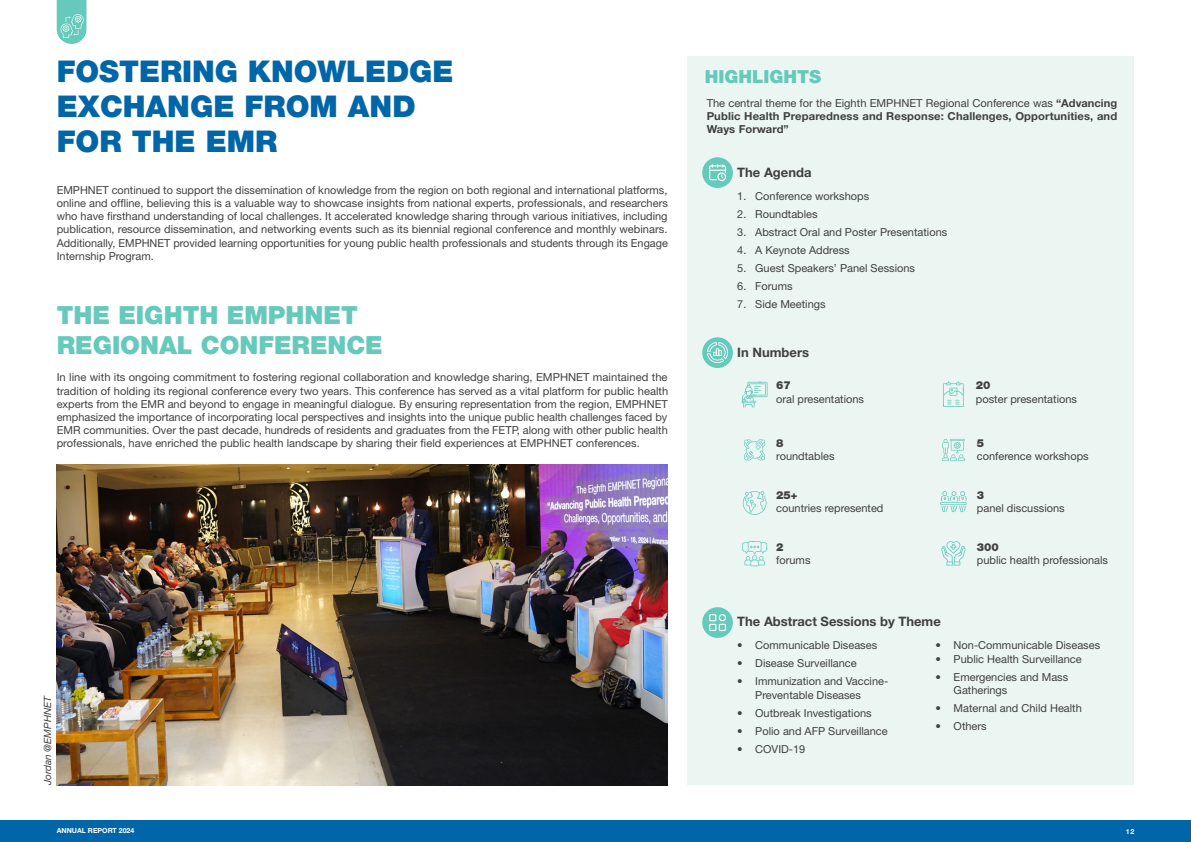
<style>
.page{position:relative;width:1191px;height:842px;background:#fff}
.page>*{position:absolute;margin:0;border:0;box-sizing:border-box;transform-origin:0 0}
.t1{font:900 30px/35px "Helvetica Neue LT Pro";color:#0066a8}
.t2{font:900 25px/30px "Helvetica Neue LT Pro";color:#65c9bb}
.t3{font:900 18px "Helvetica Neue LT Pro";color:#65c9bb}
.t4{font:700 13px "Helvetica Neue LT Pro";color:#404040}
.t5{font:11px/13.2px "Helvetica Neue LT Pro";color:#404040;text-align:justify}
.t6{font:700 11px/13.2px "Helvetica Neue LT Pro";letter-spacing:.01em;color:#404040;text-align:justify}
.t7{font:900 11px "Helvetica Neue LT Pro";color:#404040}
.t8{font:italic 10px "Helvetica Neue LT Pro";color:#404040}
.t9{font:700 7px "Helvetica Neue LT Pro";color:#fff}
.s1{font-weight:400}
</style>
<div class="page">
<div style="left:0;top:820px;width:1191px;height:22px;background:#0066a8"></div>
<img style="left:57px;top:465px;width:611px;height:320px">
<div style="left:687px;top:57px;width:447px;height:728px;background:#ebf5f2"></div>
<div style="left:702px;top:157px;width:31px;height:31px;background:#65c9bb;border-radius:50%"></div>
<div style="left:702px;top:607px;width:31px;height:31px;background:#65c9bb;border-radius:50%"></div>
<svg style="left:709px;top:164px;width:17px;height:17px"></svg>
<svg style="left:709px;top:614px;width:17px;height:17px"></svg>
<svg style="left:57px;top:0;width:29px;height:44px"></svg>
<div style="left:702px;top:337px;width:31px;height:31px;background:#65c9bb;border-radius:50%"></div>
<svg style="left:707px;top:342px;width:21px;height:21px"></svg>
<svg style="left:741px;top:382px;width:26px;height:26px"></svg>
<svg style="left:744px;top:439px;width:21px;height:21px"></svg>
<svg style="left:942px;top:439px;width:22px;height:22px"></svg>
<svg style="left:940px;top:491px;width:26px;height:22px"></svg>
<svg style="left:742px;top:541px;width:25px;height:25px"></svg>
<svg style="left:743px;top:491px;width:23px;height:24px"></svg>
<svg style="left:943px;top:381px;width:20px;height:26px"></svg>
<svg style="left:941px;top:541px;width:24px;height:24px"></svg>
<h1 class="t1" style="left:57px;top:53px;width:398px">FOSTERING KNOWLEDGE<br>EXCHANGE FROM AND<br>FOR THE EMR</h1>
<p class="t5" style="left:57px;top:183px;width:612px">EMPHNET continued to support the dissemination of knowledge from the region on both regional and international platforms, online and offline, believing this is a valuable way to showcase insights from national experts, professionals, and researchers who have firsthand understanding of local challenges. It accelerated knowledge sharing through various initiatives, including publication, resource dissemination, and networking events such as its biennial regional conference and monthly webinars.<br>Additionally, EMPHNET provided learning opportunities for young public health professionals and students through its Engage Internship Program.</p>
<h2 class="t2" style="left:57px;top:300px;width:328px">THE EIGHTH EMPHNET<br>REGIONAL CONFERENCE</h2>
<p class="t5" style="left:57px;top:371px;width:613px">In line with its ongoing commitment to fostering regional collaboration and knowledge sharing, EMPHNET maintained the tradition of holding its regional conference every two years. This conference has served as a vital platform for public health experts from the EMR and beyond to engage in meaningful dialogue. By ensuring representation from the region, EMPHNET emphasized the importance of incorporating local perspectives and insights into the unique public health challenges faced by EMR communities. Over the past decade, hundreds of residents and graduates from the FETP, along with other public health professionals, have enriched the public health landscape by sharing their field experiences at EMPHNET conferences.</p>
<p class="t8" style="left:41px;top:785px;width:91px;rotate:-90deg">Jordan @EMPHNET</p>
<h3 class="t3" style="left:704px;top:66px;width:118px">HIGHLIGHTS</h3>
<p class="t6" style="left:706px;top:96px;width:412px"><span class="s1">The central theme for the Eighth EMPHNET Regional Conference was</span> “Advancing Public Health Preparedness and Response: Challenges, Opportunities, and Ways Forward”</p>
<p class="t4" style="left:737px;top:164px;width:76px">The Agenda</p>
<p class="t5" style="left:737px;top:189px;width:133px">1. Conference workshops</p>
<p class="t5" style="left:737px;top:207px;width:82px">2. Roundtables</p>
<p class="t5" style="left:737px;top:225px;width:211px">3. Abstract Oral and Poster Presentations</p>
<p class="t5" style="left:737px;top:243px;width:114px">4. A Keynote Address</p>
<p class="t5" style="left:737px;top:261px;width:179px">5. Guest Speakers’ Panel Sessions</p>
<p class="t5" style="left:737px;top:279px;width:57px">6. Forums</p>
<p class="t5" style="left:737px;top:297px;width:90px">7. Side Meetings</p>
<p class="t4" style="left:737px;top:345px;width:73px">In Numbers</p>
<p class="t7" style="left:776px;top:379px;width:16px">67</p>
<p class="t5" style="left:776px;top:392px;width:89px">oral presentations</p>
<p class="t7" style="left:776px;top:437px;width:9px">8</p>
<p class="t5" style="left:776px;top:450px;width:60px">roundtables</p>
<p class="t7" style="left:776px;top:488px;width:23px">25+</p>
<p class="t5" style="left:776px;top:501px;width:109px">countries represented</p>
<p class="t7" style="left:776px;top:540px;width:9px">2</p>
<p class="t5" style="left:776px;top:553px;width:36px">forums</p>
<p class="t4" style="left:737px;top:614px;width:205px">The Abstract Sessions by Theme</p>
<p class="t7" style="left:976px;top:379px;width:16px">20</p>
<p class="t5" style="left:976px;top:392px;width:103px">poster presentations</p>
<p class="t7" style="left:977px;top:437px;width:9px">5</p>
<p class="t5" style="left:977px;top:450px;width:113px">conference workshops</p>
<p class="t7" style="left:977px;top:488px;width:9px">3</p>
<p class="t5" style="left:977px;top:501px;width:89px">panel discussions</p>
<p class="t7" style="left:977px;top:540px;width:24px">300</p>
<p class="t5" style="left:977px;top:553px;width:133px">public health professionals</p>
<p class="t5" style="left:737px;top:639px;width:141px">• Communicable Diseases</p>
<p class="t5" style="left:737px;top:657px;width:121px">• Disease Surveillance</p>
<p class="t5" style="left:755px;top:675px;width:135px;text-indent:-18px">• Immunization and Vaccine-<br>Preventable Diseases</p>
<p class="t5" style="left:737px;top:706px;width:136px">• Outbreak Investigations</p>
<p class="t5" style="left:737px;top:724px;width:152px">• Polio and AFP Surveillance</p>
<p class="t5" style="left:737px;top:742px;width:70px">• COVID-19</p>
<p class="t5" style="left:935px;top:639px;width:166px">• Non-Communicable Diseases</p>
<p class="t5" style="left:935px;top:652px;width:147px">• Public Health Surveillance</p>
<p class="t5" style="left:953px;top:670px;width:116px;text-indent:-18px">• Emergencies and Mass<br>Gatherings</p>
<p class="t5" style="left:935px;top:701px;width:148px">• Maternal and Child Health</p>
<p class="t5" style="left:935px;top:719px;width:53px">• Others</p>
<p class="t9" style="left:57px;top:826px;width:79px">ANNUAL REPORT 2024</p>
<p class="t9" style="left:1125px;top:827px;width:10px">12</p>
</div>
